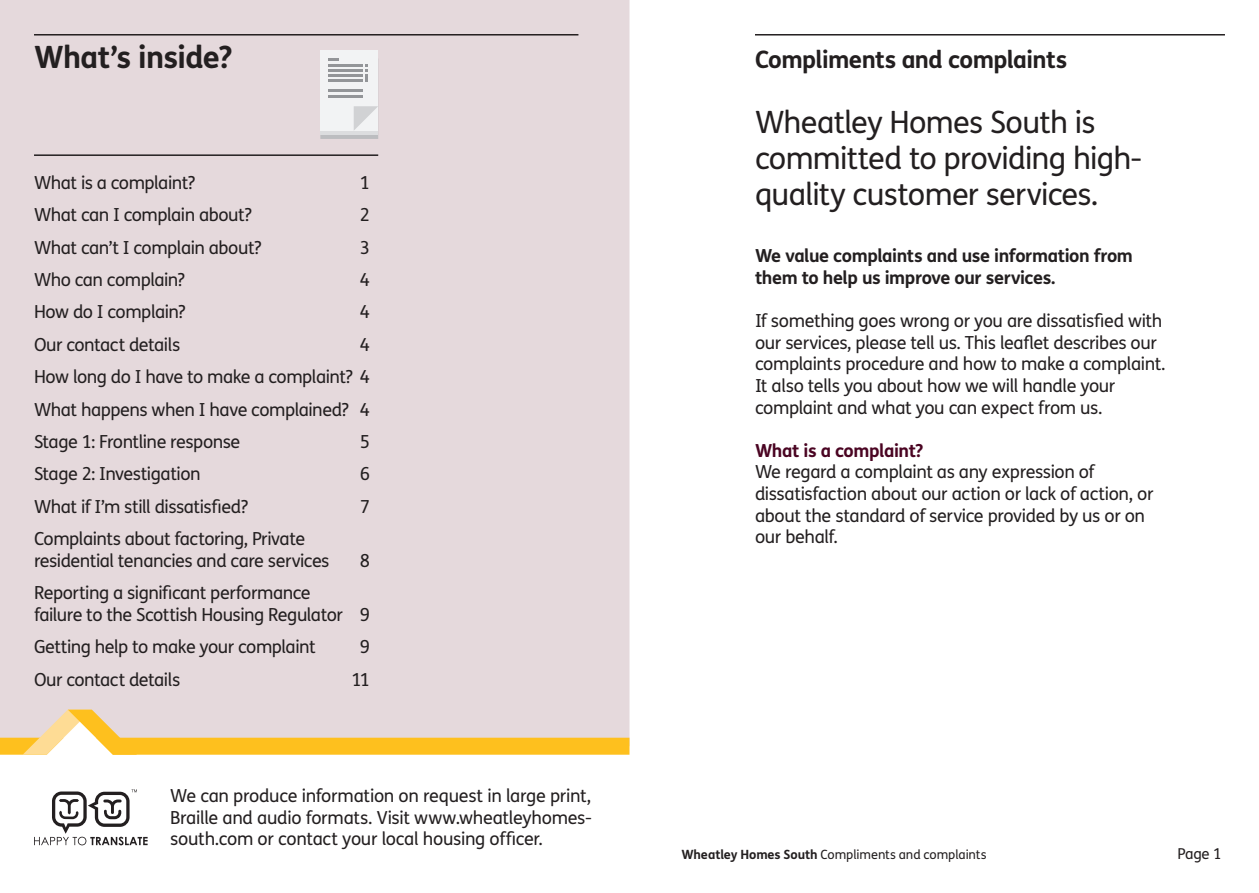
<style>
.page{position:relative;width:1259px;height:893px;background:#fff}
.page>*{position:absolute;margin:0;border:0;box-sizing:border-box;transform-origin:0 0}
._20_5_24-Reg-Section_intro-Black{font:30.75px/36px "FS Me";letter-spacing:-.025em;color:#231f20}
._16_2_19_2-Bold-Section_header-Black{font:700 30.75px "FS Me";letter-spacing:-.02em;color:#231f20}
.t1{font:700 24px "FS Me";letter-spacing:-.025em;color:#231f20}
._12_14_4-Reg-Body-Black{font:18px/21.6px "FS Me";letter-spacing:-.02em;color:#231f20}
._12_14_4-Reg-BulletPoints-Black{font:18px/21.6px "FS Me";letter-spacing:-.03em;color:#231f20}
._12_14_4-Reg-Body-Black-2{font:700 18px/21.6px "FS Me";letter-spacing:-.025em;color:#231f20}
._12_14_4-Reg-Body-Black-3{font:700 18px "FS Me";letter-spacing:-.025em;color:#4a0422}
._10_12-Regular{font:15px "FS Me";color:#231f20}
._8_5_10_2-Regular{font:12.75px "FS Me";letter-spacing:-.005em;color:#231f20}
.s1{font-weight:700}
</style>
<div class="page">
<div style="left:0;top:0;width:629px;height:710px;background:#e5d9dc"></div>
<svg style="left:0;top:710px;width:629px;height:45px;background:#efd196"></svg>
<svg style="left:34px;top:789px;width:114px;height:56px"></svg>
<hr style="left:755px;top:34px;width:470px;height:2px;background:#231f20">
<hr style="left:34px;top:34px;width:544px;height:2px;background:#231f20">
<hr style="left:34px;top:154px;width:344px;height:2px;background:#231f20">
<div style="left:320px;top:50px;width:58px;height:81px;background:#f2f3f4"></div>
<svg style="left:320px;top:59px;width:58px;height:80px"></svg>
<p class="_16_2_19_2-Bold-Section_header-Black" style="left:34px;top:38px;width:200px">What’s inside?</p>
<p class="_12_14_4-Reg-BulletPoints-Black" style="left:34px;top:172px;width:163px">What is a complaint?</p>
<p class="_12_14_4-Reg-BulletPoints-Black" style="left:360px;top:172px;width:12px">1</p>
<p class="_12_14_4-Reg-BulletPoints-Black" style="left:34px;top:204px;width:219px">What can I complain about?</p>
<p class="_12_14_4-Reg-BulletPoints-Black" style="left:360px;top:204px;width:12px">2</p>
<p class="_12_14_4-Reg-BulletPoints-Black" style="left:34px;top:237px;width:229px">What can’t I complain about?</p>
<p class="_12_14_4-Reg-BulletPoints-Black" style="left:360px;top:237px;width:12px">3</p>
<p class="_12_14_4-Reg-BulletPoints-Black" style="left:34px;top:269px;width:152px">Who can complain?</p>
<p class="_12_14_4-Reg-BulletPoints-Black" style="left:360px;top:269px;width:12px">4</p>
<p class="_12_14_4-Reg-BulletPoints-Black" style="left:34px;top:302px;width:153px">How do I complain?</p>
<p class="_12_14_4-Reg-BulletPoints-Black" style="left:360px;top:302px;width:12px">4</p>
<p class="_12_14_4-Reg-BulletPoints-Black" style="left:34px;top:334px;width:148px">Our contact details</p>
<p class="_12_14_4-Reg-BulletPoints-Black" style="left:360px;top:334px;width:12px">4</p>
<p class="_12_14_4-Reg-BulletPoints-Black" style="left:34px;top:366px;width:338px">How long do I have to make a complaint? 4</p>
<p class="_12_14_4-Reg-BulletPoints-Black" style="left:34px;top:399px;width:338px">What happens when I have complained? 4</p>
<p class="_12_14_4-Reg-BulletPoints-Black" style="left:34px;top:431px;width:208px">Stage 1: Frontline response</p>
<p class="_12_14_4-Reg-BulletPoints-Black" style="left:360px;top:431px;width:12px">5</p>
<p class="_12_14_4-Reg-BulletPoints-Black" style="left:34px;top:464px;width:168px">Stage 2: Investigation</p>
<p class="_12_14_4-Reg-BulletPoints-Black" style="left:360px;top:464px;width:12px">6</p>
<p class="_12_14_4-Reg-BulletPoints-Black" style="left:34px;top:496px;width:216px">What if I’m still dissatisfied?</p>
<p class="_12_14_4-Reg-BulletPoints-Black" style="left:360px;top:496px;width:12px">7</p>
<p class="_12_14_4-Reg-BulletPoints-Black" style="left:34px;top:528px;width:297px">Complaints about factoring, Private residential tenancies and care services</p>
<p class="_12_14_4-Reg-BulletPoints-Black" style="left:360px;top:550px;width:12px">8</p>
<p class="_12_14_4-Reg-BulletPoints-Black" style="left:34px;top:582px;width:338px">Reporting a significant performance<br>failure to the Scottish Housing Regulator 9</p>
<p class="_12_14_4-Reg-BulletPoints-Black" style="left:34px;top:636px;width:283px">Getting help to make your complaint</p>
<p class="_12_14_4-Reg-BulletPoints-Black" style="left:360px;top:636px;width:12px">9</p>
<p class="_12_14_4-Reg-BulletPoints-Black" style="left:34px;top:669px;width:148px">Our contact details</p>
<p class="_12_14_4-Reg-BulletPoints-Black" style="left:351px;top:669px;width:20px">11</p>
<p class="_12_14_4-Reg-Body-Black" style="left:170px;top:785px;width:423px;text-align:justify">We can produce information on request in large print, Braille and audio formats. Visit www.wheatleyhomes&shy;south.com or contact your local housing officer.</p>
<p class="t1" style="left:755px;top:44px;width:314px">Compliments and complaints</p>
<p class="_20_5_24-Reg-Section_intro-Black" style="left:755px;top:105px;width:389px">Wheatley Homes South is committed to providing high&shy;quality customer services.</p>
<p class="_12_14_4-Reg-Body-Black-2" style="left:755px;top:245px;width:379px">We value complaints and use information from them to help us improve our services.</p>
<p class="_12_14_4-Reg-Body-Black" style="left:755px;top:311px;width:412px">If something goes wrong or you are dissatisfied with our services, please tell us. This leaflet describes our complaints procedure and how to make a complaint.<br>It also tells you about how we will handle your complaint and what you can expect from us.</p>
<p class="_12_14_4-Reg-Body-Black-3" style="left:755px;top:439px;width:170px">What is a complaint?</p>
<p class="_12_14_4-Reg-Body-Black" style="left:755px;top:462px;width:400px">We regard a complaint as any expression of dissatisfaction about our action or lack of action, or about the standard of service provided by us or on our behalf.</p>
<p class="_8_5_10_2-Regular" style="left:681px;top:847px;width:307px"><span class="s1">Wheatley Homes South</span> Compliments and complaints</p>
<p class="_10_12-Regular" style="left:1177px;top:845px;width:46px">Page 1</p>
</div>
